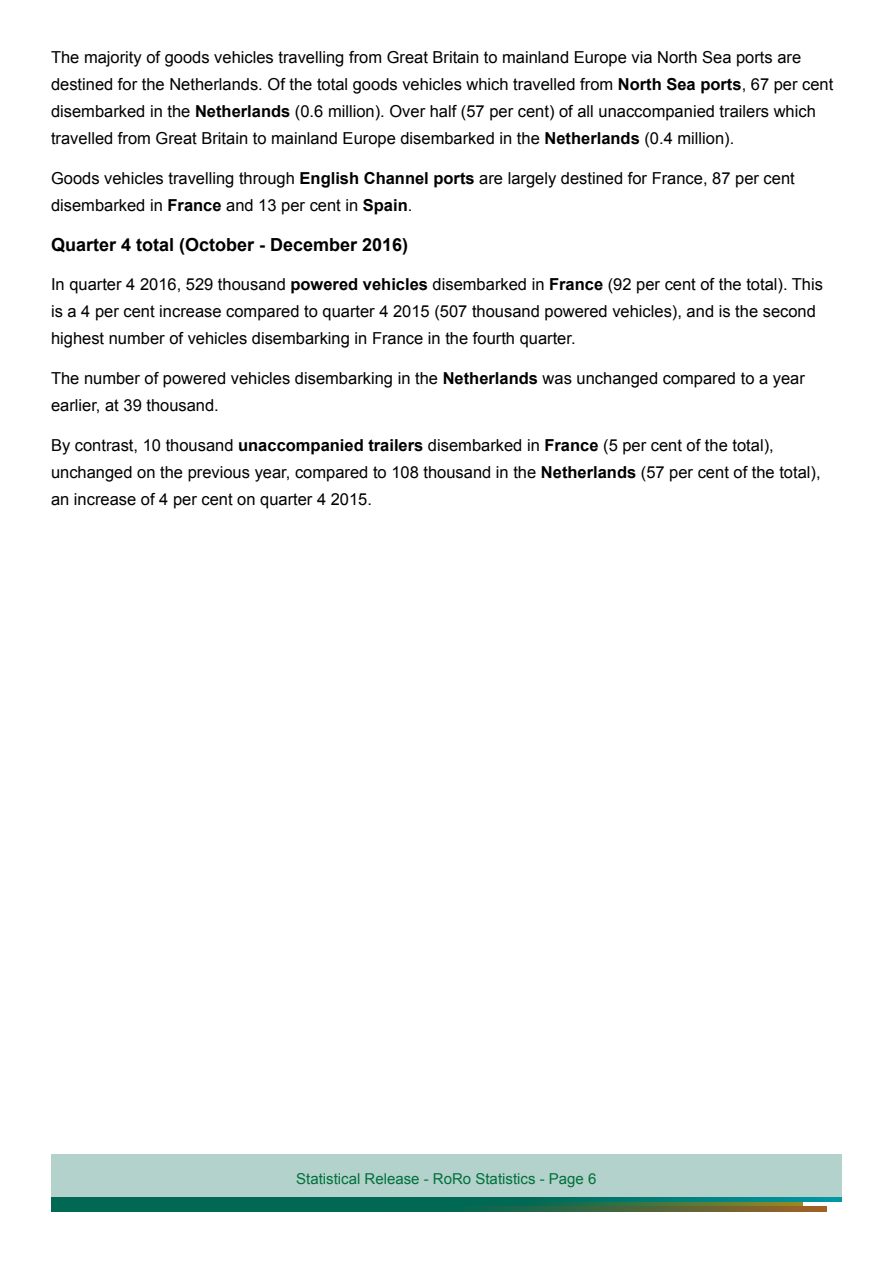
<style>
.page{position:relative;width:893px;height:1263px;background:#fff}
.page>*{position:absolute;margin:0;border:0;box-sizing:border-box;transform-origin:0 0}
.bold_intro_text{font:700 18px "Arial";color:#000}
.bold_intro_text-2{font:16.5px/27px "Arial";color:#000}
.t1{font:15px "Arial";color:#00703c}
.s1{font-weight:700}
</style>
<div class="page">
<svg style="left:51px;top:1201px;width:752px;height:6px;background:#176c4d"></svg>
<svg style="left:51px;top:1197px;width:791px;height:4px;background:#007164"></svg>
<svg style="left:51px;top:1207px;width:775px;height:5px;background:#256647"></svg>
<div style="left:51px;top:1154px;width:791px;height:43px;background:#b3d2cb"></div>
<p class="bold_intro_text-2" style="left:51px;top:44px;width:784px">The majority of goods vehicles travelling from Great Britain to mainland Europe via North Sea ports are destined for the Netherlands. Of the total goods vehicles which travelled from <span class="s1">North Sea ports</span>, 67 per cent disembarked in the <span class="s1">Netherlands</span> (0.6 million). Over half (57 per cent) of all unaccompanied trailers which travelled from Great Britain to mainland Europe disembarked in the <span class="s1">Netherlands</span> (0.4 million).</p>
<p class="bold_intro_text-2" style="left:51px;top:165px;width:745px">Goods vehicles travelling through <span class="s1">English Channel ports</span> are largely destined for France, 87 per cent disembarked in <span class="s1">France</span> and 13 per cent in <span class="s1">Spain</span>.</p>
<p class="bold_intro_text" style="left:51px;top:232px;width:359px">Quarter 4 total (October - December 2016)</p>
<p class="bold_intro_text-2" style="left:51px;top:271px;width:773px">In quarter 4 2016, 529 thousand <span class="s1">powered vehicles</span> disembarked in <span class="s1">France</span> (92 per cent of the total). This is a 4 per cent increase compared to quarter 4 2015 (507 thousand powered vehicles), and is the second highest number of vehicles disembarking in France in the fourth quarter.</p>
<p class="bold_intro_text-2" style="left:51px;top:365px;width:755px">The number of powered vehicles disembarking in the <span class="s1">Netherlands</span> was unchanged compared to a year earlier, at 39 thousand.</p>
<p class="bold_intro_text-2" style="left:51px;top:432px;width:771px">By contrast, 10 thousand <span class="s1">unaccompanied trailers</span> disembarked in <span class="s1">France</span> (5 per cent of the total), unchanged on the previous year, compared to 108 thousand in the <span class="s1">Netherlands</span> (57 per cent of the total), an increase of 4 per cent on quarter 4 2015.</p>
<p class="t1" style="left:296px;top:1169px;width:302px">Statistical Release - RoRo Statistics - Page 6</p>
</div>
